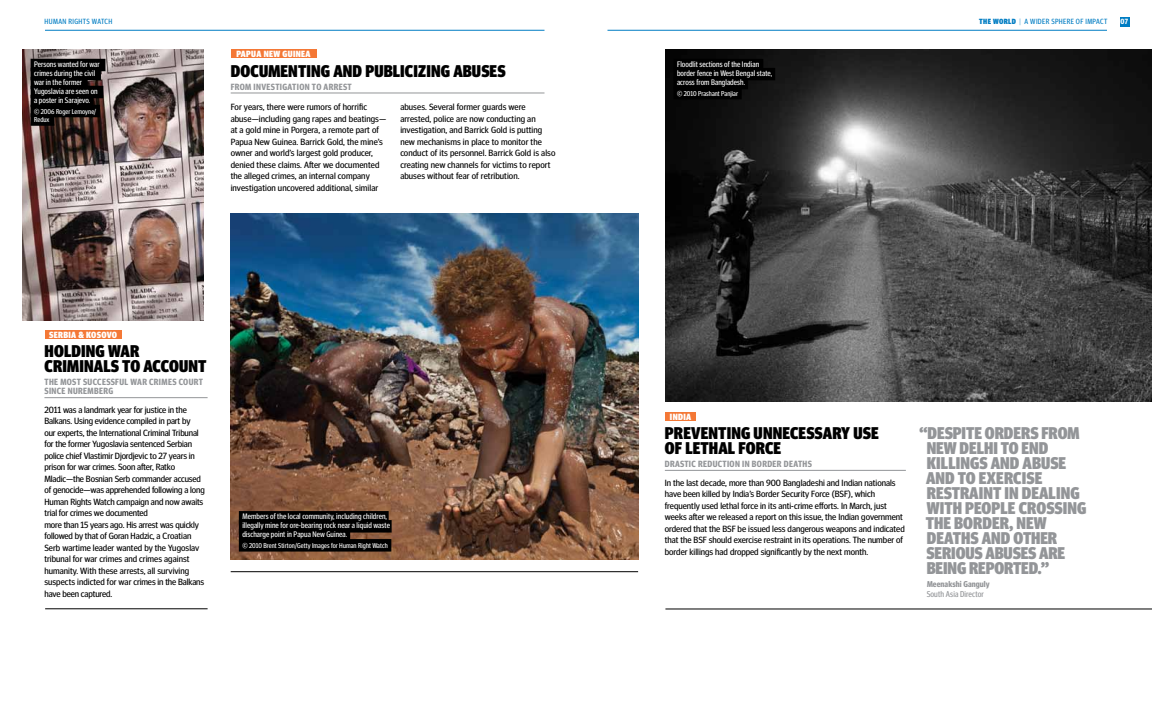
<style>
.page{position:relative;width:1152px;height:720px;background:#fff}
.page>*{position:absolute;margin:0;border:0;box-sizing:border-box;transform-origin:0 0}
.t1{font:900 17px/15px "Meta Head OT Con";letter-spacing:.005em;color:#939598}
.t2{font:900 17px/15px "Meta Head OT Con";letter-spacing:.01em;color:#000}
.t3{font:9px/11.5px "Meta Head OT";color:#000}
.t4{font:700 9px "Meta Head OT Con";letter-spacing:.04em;color:#939598}
.t5{font:900 9px "Meta Head OT Con";letter-spacing:.04em;color:#fff}
.t6{font:8.5px "Meta Head OT Con";letter-spacing:.01em;color:#939598}
.t7{font:700 8.5px "Meta Head OT Con";letter-spacing:.01em;color:#939598}
.t8{font:8px/9px "Meta Head OT Con";letter-spacing:.01em;color:#fff}
.t9{font:7.5px "Meta Head OT Con";letter-spacing:.05em;color:#007dc3}
.t10{font:700 7.5px "Meta Head OT Con";color:#fff}
.t11{font:7px/8.5px "Meta Head OT Con";letter-spacing:.01em;color:#fff}
.s1{font-weight:900}
.s2{font-weight:300}
</style>
<div class="page">
<img style="left:22px;top:50px;width:182px;height:270px">
<img style="left:665px;top:50px;width:487px;height:352px">
<img style="left:231px;top:214px;width:407px;height:346px">
<hr style="left:45px;top:30px;width:499px;height:1px;background:#007dc3">
<div style="left:674px;top:59px;width:89px;height:12px;background:#000"></div>
<div style="left:674px;top:68px;width:101px;height:12px;background:#000"></div>
<div style="left:674px;top:77px;width:74px;height:12px;background:#000"></div>
<div style="left:674px;top:87px;width:68px;height:12px;background:#000"></div>
<div style="left:239px;top:511px;width:150px;height:13px;background:#000"></div>
<div style="left:239px;top:520px;width:153px;height:13px;background:#000"></div>
<div style="left:239px;top:529px;width:111px;height:13px;background:#000"></div>
<div style="left:239px;top:539px;width:152px;height:13px;background:#000"></div>
<div style="left:31px;top:59px;width:74px;height:12px;background:#000"></div>
<div style="left:31px;top:68px;width:70px;height:12px;background:#000"></div>
<div style="left:31px;top:77px;width:57px;height:12px;background:#000"></div>
<div style="left:31px;top:86px;width:72px;height:12px;background:#000"></div>
<div style="left:31px;top:95px;width:62px;height:12px;background:#000"></div>
<div style="left:31px;top:105px;width:69px;height:12px;background:#000"></div>
<div style="left:31px;top:113px;width:23px;height:13px;background:#000"></div>
<hr style="left:44px;top:397px;width:164px;height:1px;background:#939598">
<hr style="left:45px;top:608px;width:163px;height:1px;background:#000">
<div style="left:45px;top:330px;width:76px;height:9px;background:#f47836"></div>
<hr style="left:231px;top:93px;width:314px;height:1px;background:#939598">
<div style="left:231px;top:49px;width:85px;height:9px;background:#f47836"></div>
<hr style="left:665px;top:470px;width:241px;height:1px;background:#939598">
<div style="left:665px;top:412px;width:31px;height:9px;background:#f47836"></div>
<hr style="left:665px;top:609px;width:487px;height:1px;background:#000">
<hr style="left:231px;top:571px;width:407px;height:1px;background:#000">
<hr style="left:608px;top:30px;width:499px;height:1px;background:#007dc3">
<div style="left:1120px;top:17px;width:10px;height:10px;background:#007dc3"></div>
<p class="t9" style="left:45px;top:17px;width:69px">HUMAN RIGHTS WATCH</p>
<p class="t8" style="left:34px;top:60px;width:67px">Persons wanted for war crimes during the civil war in the former<br>Yugoslavia are seen on a poster in Sarajevo.</p>
<p class="t11" style="left:34px;top:107px;width:64px">© 2006 Roger Lemoyne/<br>Redux</p>
<p class="t5" style="left:236px;top:49px;width:75px">PAPUA NEW GUINEA</p>
<h1 class="t2" style="left:231px;top:63px;width:276px">DOCUMENTING AND PUBLICIZING ABUSES</h1>
<p class="t4" style="left:231px;top:81px;width:122px">FROM INVESTIGATION TO ARREST</p>
<p class="t3" style="left:231px;top:101px;width:157px">For years, there were rumors of horrific abuse—including gang rapes and beatings— at a gold mine in Porgera, a remote part of Papua New Guinea. Barrick Gold, the mine’s owner and world’s largest gold producer, denied these claims. After we documented the alleged crimes, an internal company investigation uncovered additional, similar</p>
<p class="t3" style="left:400px;top:101px;width:157px">abuses. Several former guards were arrested, police are now conducting an investigation, and Barrick Gold is putting new mechanisms in place to monitor the conduct of its personnel. Barrick Gold is also creating new channels for victims to report abuses without fear of retribution.</p>
<p class="t5" style="left:49px;top:329px;width:70px">SERBIA &amp; KOSOVO</p>
<h1 class="t2" style="left:45px;top:344px;width:163px">HOLDING WAR<br>CRIMINALS TO ACCOUNT</h1>
<p class="t4" style="left:44px;top:377px;width:93px">THE MOST SUCCESSFUL WAR</p>
<p class="t4" style="left:149px;top:377px;width:55px">CRIMES COURT</p>
<p class="t4" style="left:44px;top:386px;width:70px">SINCE NUREMBERG</p>
<p class="t3" style="left:44px;top:404px;width:162px">2011 was a landmark year for justice in the Balkans. Using evidence compiled in part by<br>our experts, the International Criminal Tribunal for the former Yugoslavia sentenced Serbian police chief Vlastimir Djordjevic to 27 years in prison for war crimes. Soon after, Ratko Mladic—the Bosnian Serb commander accused of genocide—was apprehended following a long Human Rights Watch campaign and now awaits trial for crimes we documented<br>more than 15 years ago. His arrest was quickly followed by that of Goran Hadzic, a Croatian Serb wartime leader wanted by the Yugoslav tribunal for war crimes and crimes against humanity. With these arrests, all surviving suspects indicted for war crimes in the Balkans have been captured.</p>
<p class="t8" style="left:242px;top:512px;width:149px">Members of the local community, including children, illegally mine for ore-bearing rock near a liquid waste discharge point in Papua New Guinea.</p>
<p class="t11" style="left:242px;top:541px;width:147px">© 2010 Brent Stirton/Getty Images for Human Right Watch</p>
<p class="t8" style="left:677px;top:60px;width:97px">Floodlit sections of the Indian border fence in West Bengal state, across from Bangladesh.</p>
<p class="t11" style="left:677px;top:89px;width:63px">© 2010 Prashant Panjiar</p>
<p class="t9" style="left:979px;top:17px;width:130px"><span class="s1">THE WORLD</span> <span class="s2">|</span> a wider sph ere of impact</p>
<p class="t10" style="left:1121px;top:17px;width:9px">07</p>
<p class="t5" style="left:670px;top:411px;width:22px">INDIA</p>
<h1 class="t2" style="left:665px;top:425px;width:215px">PREVENTING UNNECESSARY USE<br>OF LETHAL FORCE</h1>
<p class="t4" style="left:665px;top:459px;width:144px">DRASTIC REDUCTION IN BORDER DEATHS</p>
<p class="t3" style="left:665px;top:477px;width:241px">In the last decade, more than 900 Bangladeshi and Indian nationals have been killed by India’s Border Security Force (BSF), which frequently used lethal force in its anti-crime efforts. In March, just weeks after we released a report on this issue, the Indian government ordered that the BSF be issued less dangerous weapons and indicated that the BSF should exercise restraint in its operations. The number of border killings had dropped significantly by the next month.</p>
<h1 class="t1" style="left:926px;top:425px;width:162px;text-indent:-6px">“DESPITE ORDERS FROM<br>NEW DELHI TO END<br>KILLINGS AND ABUSE<br>AND TO EXERCISE<br>RESTRAINT IN DEALING<br>WITH PEOPLE CROSSING<br>THE BORDER, NEW<br>DEATHS AND OTHER<br>SERIOUS ABUSES ARE<br>BEING REPORTED.”</h1>
<p class="t7" style="left:927px;top:579px;width:64px">MEENAKSHI GANGULY</p>
<p class="t6" style="left:927px;top:589px;width:59px">South Asia Director</p>
</div>
